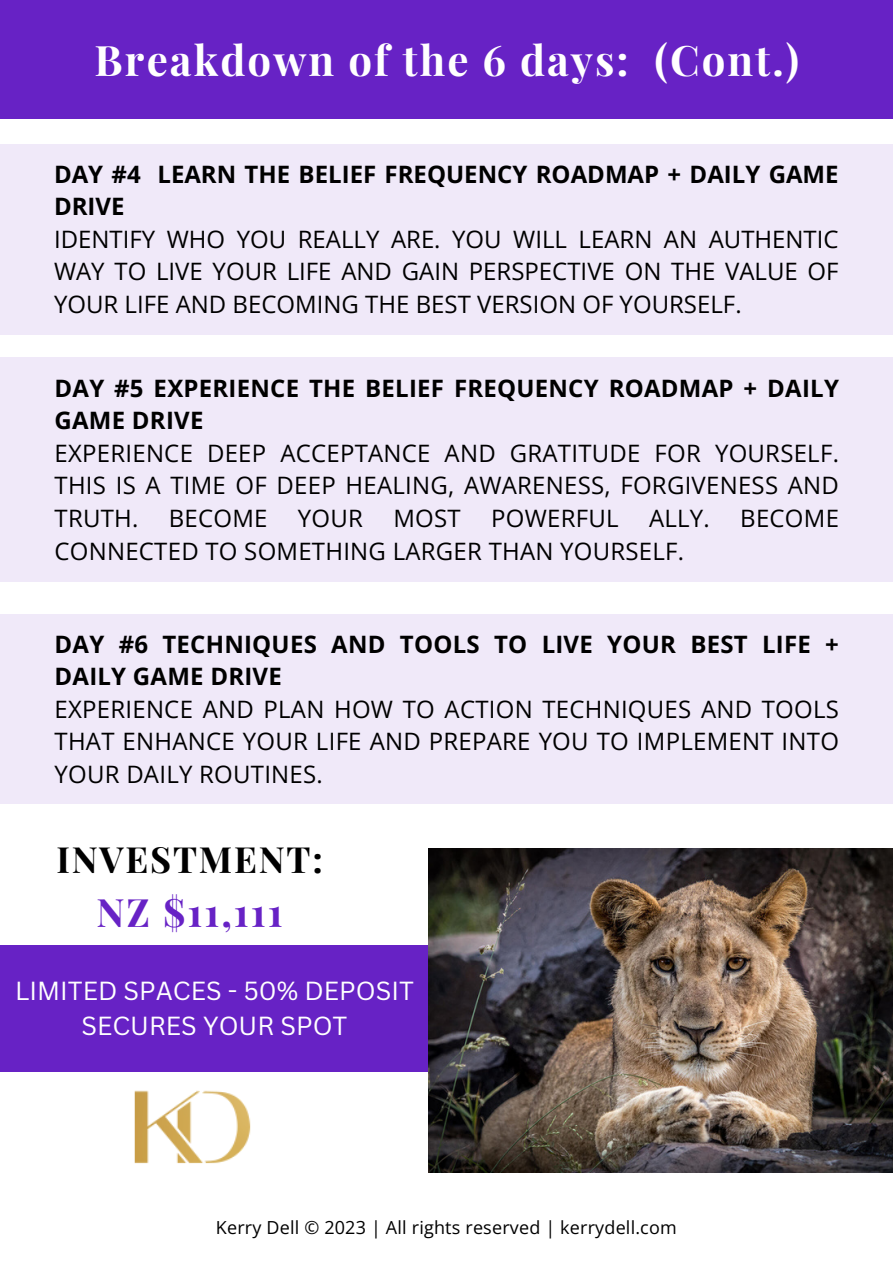
<style>
.page{position:relative;width:893px;height:1264px;background:#fff}
.page>*{position:absolute;margin:0;border:0;box-sizing:border-box;transform-origin:0 0}
.t1{font:700 42px "Playfair Display";letter-spacing:.05em;color:#fff}
.t2{font:700 39px "Playfair Display";letter-spacing:.05em;color:#6722c5}
.t3{font:700 36px "Playfair Display";letter-spacing:.05em;color:#000}
.t4{font:25.5px/34.8px "Canva Sans";color:#fff;text-align:center}
.t5{font:24px/32.5px "Open Sans";letter-spacing:.01em;color:#000;text-align:justify}
.t6{font:700 24px/32.5px "Open Sans";letter-spacing:.01em;color:#000}
.t7{font:18px "Open Sans";letter-spacing:.01em;color:#000}
</style>
<div class="page">
<div style="left:0;top:0;width:892px;height:118px;background:#6722c5"></div>
<div style="left:0;top:144px;width:892px;height:191px;background:#f0e9f9"></div>
<div style="left:0;top:357px;width:892px;height:225px;background:#f0e9f9"></div>
<div style="left:1px;top:615px;width:891px;height:189px;background:#f0e9f9"></div>
<div style="left:1px;top:945px;width:427px;height:127px;background:#6722c5"></div>
<img style="left:428px;top:848px;width:464px;height:324px">
<img style="left:134px;top:1090px;width:117px;height:74px">
<p class="t1" style="left:95px;top:30px;width:706px">Breakdown of the 6 days: (Cont.)</p>
<p class="t6" style="left:54px;top:157px;width:786px">DAY #4 LEARN THE BELIEF FREQUENCY ROADMAP + DAILY GAME<br>DRIVE</p>
<p class="t5" style="left:54px;top:222px;width:786px">IDENTIFY WHO YOU REALLY ARE. YOU WILL LEARN AN AUTHENTIC WAY TO LIVE YOUR LIFE AND GAIN PERSPECTIVE ON THE VALUE OF YOUR LIFE AND BECOMING THE BEST VERSION OF YOURSELF.</p>
<p class="t6" style="left:55px;top:371px;width:785px">DAY #5 EXPERIENCE THE BELIEF FREQUENCY ROADMAP + DAILY<br>GAME DRIVE</p>
<p class="t5" style="left:55px;top:436px;width:785px">EXPERIENCE DEEP ACCEPTANCE AND GRATITUDE FOR YOURSELF.<br>THIS IS A TIME OF DEEP HEALING, AWARENESS, FORGIVENESS AND TRUTH.</p>
<p class="t5" style="left:169px;top:501px;width:100px">BECOME</p>
<p class="t5" style="left:298px;top:501px;width:67px">YOUR</p>
<p class="t5" style="left:393px;top:501px;width:69px">MOST</p>
<p class="t5" style="left:491px;top:501px;width:129px">POWERFUL</p>
<p class="t5" style="left:649px;top:501px;width:62px">ALLY.</p>
<p class="t5" style="left:740px;top:501px;width:100px">BECOME</p>
<p class="t5" style="left:55px;top:534px;width:631px">CONNECTED TO SOMETHING LARGER THAN YOURSELF.</p>
<p class="t6" style="left:55px;top:627px;width:785px">DAY #6 TECHNIQUES AND TOOLS TO LIVE YOUR BEST LIFE +<br>DAILY GAME DRIVE</p>
<p class="t5" style="left:55px;top:692px;width:785px">EXPERIENCE AND PLAN HOW TO ACTION TECHNIQUES AND TOOLS THAT ENHANCE YOUR LIFE AND PREPARE YOU TO IMPLEMENT INTO YOUR DAILY ROUTINES.</p>
<p class="t3" style="left:56px;top:834px;width:268px">INVESTMENT:</p>
<p class="t2" style="left:96px;top:884px;width:188px">NZ $11,111</p>
<p class="t4" style="left:15px;top:973px;width:400px">LIMITED SPACES - 50% DEPOSIT<br>SECURES YOUR SPOT</p>
<p class="t7" style="left:216px;top:1214px;width:462px">Kerry Dell © 2023 | All rights reserved | kerrydell.com</p>
</div>
